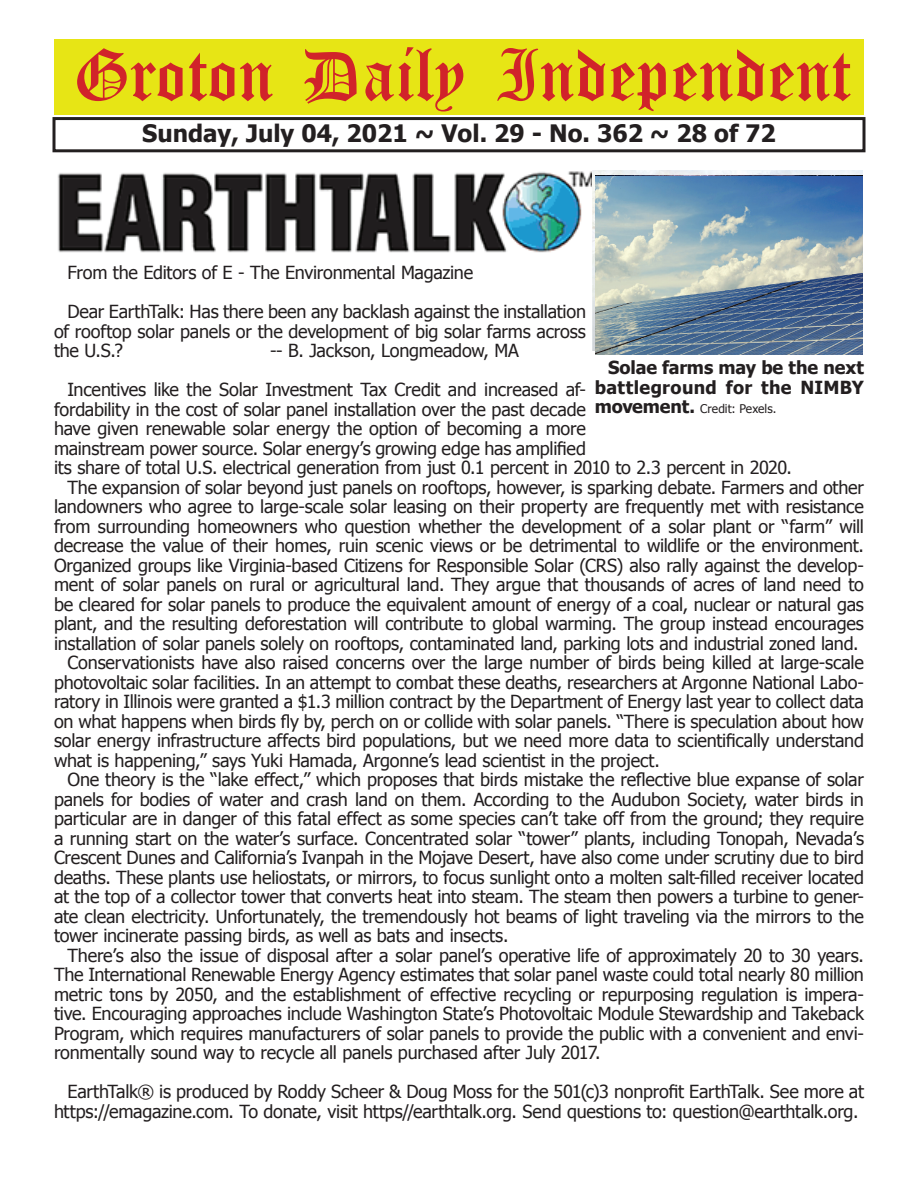
<style>
.page{position:relative;width:918px;height:1188px;background:#fff}
.page>*{position:absolute;margin:0;border:0;box-sizing:border-box;transform-origin:0 0}
.t1{font:54px "Old English Five";color:#d1232a}
.t2{font:700 24px "Tahoma";color:#231f20}
.t3{font:18px/39px "Tahoma";letter-spacing:-.01em;color:#231f20}
.t4{font:700 18px/19.5px "Tahoma";letter-spacing:.01em;color:#231f20;text-align:right}
.t5{font:12px "Tahoma";letter-spacing:.005em;color:#231f20}
.s1{font-weight:700;font-size:18px}
</style>
<div class="page">
<div style="left:52px;top:117px;width:814px;height:35px;border:3px solid #231f20"></div>
<div style="left:54px;top:40px;width:810px;height:75px;background:#e7e515"></div>
<img style="left:57px;top:171px;width:536px;height:84px">
<img style="left:593px;top:171px;width:269px;height:179px">
<img style="left:596px;top:177px;width:266px;height:178px">
<h1 class="t1" style="left:73px;top:50px;width:779px">Groton Daily Independent</h1>
<h2 class="t2" style="left:142px;top:116px;width:635px">Sunday, July 04, 2021 ~ Vol. 29 - No. 362 ~ 28 of 72</h2>
<p class="t3" style="left:68px;top:253px;width:520px">From the Editors of E - The Environmental Magazine<br>Dear EarthTalk: Has there been any backlash against the installation</p>
<p class="t3" style="left:54px;top:321px;width:533px;line-height:19.5px">of rooftop solar panels or the development of big solar farms across the U.S.?</p>
<p class="t3" style="left:68px;top:331px;width:520px;text-indent:202px">-- B. Jackson, Longmeadow, MA<br>Incentives like the Solar Investment Tax Credit and increased af-</p>
<p class="t3" style="left:54px;top:389px;width:533px">fordability in the cost of solar panel installation over the past decade</p>
<p class="t3" style="left:54px;top:409px;width:533px">have given renewable solar energy the option of becoming a more</p>
<p class="t3" style="left:54px;top:428px;width:534px">mainstream power source. Solar energy’s growing edge has amplified</p>
<p class="t3" style="left:54px;top:448px;width:740px">its share of total U.S. electrical generation from just 0.1 percent in 2010 to 2.3 percent in 2020.</p>
<p class="t3" style="left:68px;top:467px;width:798px">The expansion of solar beyond just panels on rooftops, however, is sparking debate. Farmers and other</p>
<p class="t3" style="left:54px;top:487px;width:811px">landowners who agree to large-scale solar leasing on their property are frequently met with resistance</p>
<p class="t3" style="left:54px;top:506px;width:812px">from surrounding homeowners who question whether the development of a solar plant or “farm” will</p>
<p class="t3" style="left:54px;top:526px;width:812px">decrease the value of their homes, ruin scenic views or be detrimental to wildlife or the environment.</p>
<p class="t3" style="left:54px;top:545px;width:812px">Organized groups like Virginia-based Citizens for Responsible Solar (CRS) also rally against the develop-</p>
<p class="t3" style="left:54px;top:565px;width:811px">ment of solar panels on rural or agricultural land. They argue that thousands of acres of land need to</p>
<p class="t3" style="left:54px;top:584px;width:811px">be cleared for solar panels to produce the equivalent amount of energy of a coal, nuclear or natural gas</p>
<p class="t3" style="left:54px;top:604px;width:812px">plant, and the resulting deforestation will contribute to global warming. The group instead encourages</p>
<p class="t3" style="left:54px;top:623px;width:806px">installation of solar panels solely on rooftops, contaminated land, parking lots and industrial zoned land.</p>
<p class="t3" style="left:68px;top:642px;width:798px">Conservationists have also raised concerns over the large number of birds being killed at large-scale</p>
<p class="t3" style="left:54px;top:662px;width:812px">photovoltaic solar facilities. In an attempt to combat these deaths, researchers at Argonne National Labo-</p>
<p class="t3" style="left:54px;top:681px;width:811px">ratory in Illinois were granted a $1.3 million contract by the Department of Energy last year to collect data</p>
<p class="t3" style="left:54px;top:701px;width:812px">on what happens when birds fly by, perch on or collide with solar panels. “There is speculation about how</p>
<p class="t3" style="left:54px;top:720px;width:811px">solar energy infrastructure affects bird populations, but we need more data to scientifically understand</p>
<p class="t3" style="left:54px;top:740px;width:607px">what is happening,” says Yuki Hamada, Argonne’s lead scientist in the project.</p>
<p class="t3" style="left:68px;top:759px;width:798px">One theory is the “lake effect,” which proposes that birds mistake the reflective blue expanse of solar</p>
<p class="t3" style="left:54px;top:779px;width:812px">panels for bodies of water and crash land on them. According to the Audubon Society, water birds in</p>
<p class="t3" style="left:54px;top:798px;width:811px">particular are in danger of this fatal effect as some species can’t take off from the ground; they require</p>
<p class="t3" style="left:54px;top:818px;width:812px">a running start on the water’s surface. Concentrated solar “tower” plants, including Tonopah, Nevada’s</p>
<p class="t3" style="left:54px;top:837px;width:811px">Crescent Dunes and California’s Ivanpah in the Mojave Desert, have also come under scrutiny due to bird</p>
<p class="t3" style="left:54px;top:857px;width:811px">deaths. These plants use heliostats, or mirrors, to focus sunlight onto a molten salt-filled receiver located</p>
<p class="t3" style="left:54px;top:876px;width:812px">at the top of a collector tower that converts heat into steam. The steam then powers a turbine to gener-</p>
<p class="t3" style="left:54px;top:896px;width:812px">ate clean electricity. Unfortunately, the tremendously hot beams of light traveling via the mirrors to the</p>
<p class="t3" style="left:54px;top:915px;width:456px">tower incinerate passing birds, as well as bats and insects.</p>
<p class="t3" style="left:68px;top:935px;width:798px">There’s also the issue of disposal after a solar panel’s operative life of approximately 20 to 30 years.</p>
<p class="t3" style="left:54px;top:954px;width:811px">The International Renewable Energy Agency estimates that solar panel waste could total nearly 80 million</p>
<p class="t3" style="left:54px;top:974px;width:812px">metric tons by 2050, and the establishment of effective recycling or repurposing regulation is impera-</p>
<p class="t3" style="left:54px;top:993px;width:812px">tive. Encouraging approaches include Washington State’s Photovoltaic Module Stewardship and Takeback</p>
<p class="t3" style="left:54px;top:1013px;width:812px">Program, which requires manufacturers of solar panels to provide the public with a convenient and envi-</p>
<p class="t3" style="left:54px;top:1032px;width:548px">ronmentally sound way to recycle all panels purchased after July 2017.</p>
<p class="t3" style="left:54px;top:1081px;width:812px;line-height:19.5px;text-indent:14px">EarthTalk® is produced by Roddy Scheer &amp; Doug Moss for the 501(c)3 nonprofit EarthTalk. See more at https://emagazine.com. To donate, visit https//earthtalk.org. Send questions to: question@earthtalk.org.</p>
<p class="t4" style="left:595px;top:357px;width:271px">Solae farms may be the next battleground for the NIMBY</p>
<p class="t5" style="left:595px;top:401px;width:183px"><span class="s1">movement.</span> Credit: Pexels.</p>
</div>
